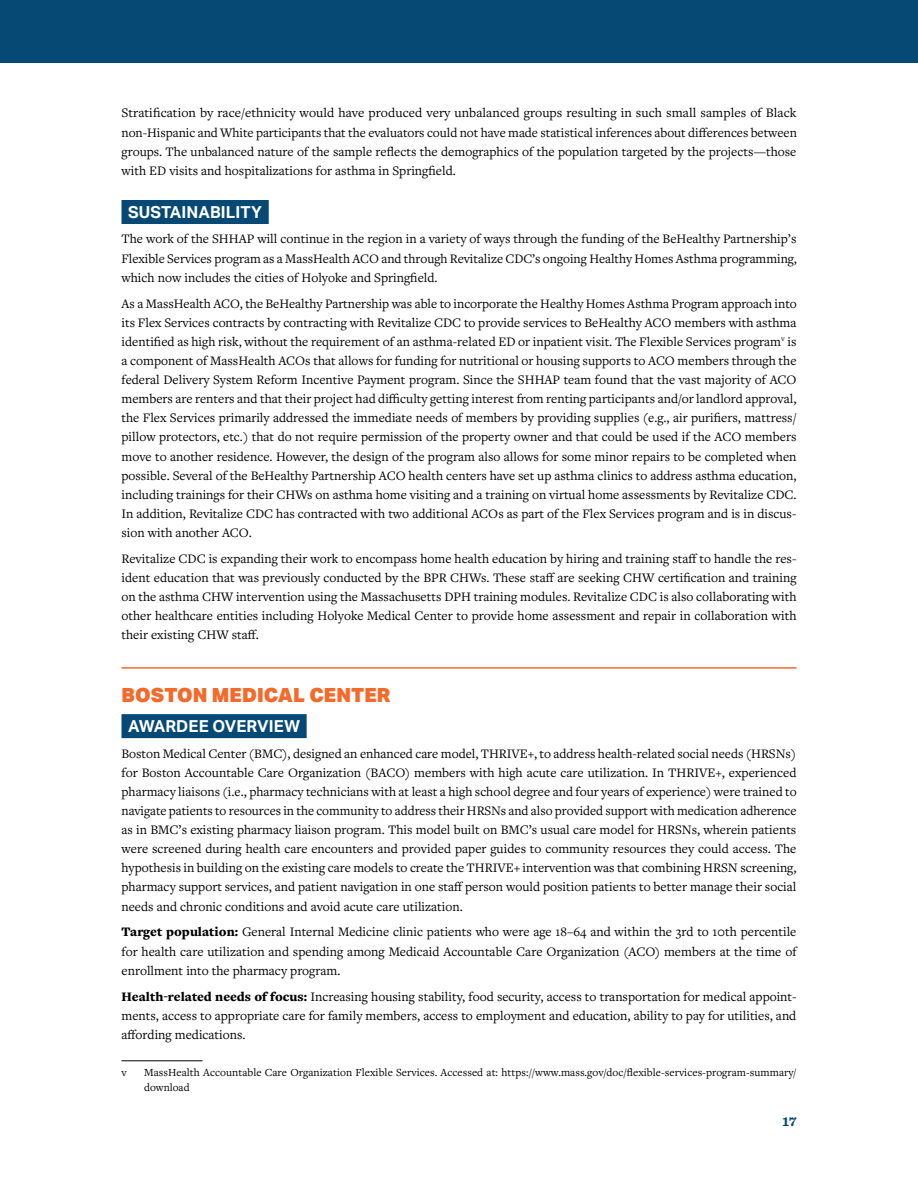
<style>
.page{position:relative;width:918px;height:1188px;background:#fff}
.page>*{position:absolute;margin:0;border:0;box-sizing:border-box;transform-origin:0 0}
.t1{font:900 19.5px "Aktiv Grotesk";letter-spacing:.005em;color:#f36a2b}
.t2{font:700 16.5px "Aktiv Grotesk";letter-spacing:.005em;color:#fff}
.t3{font:13.5px/19.2px "Freight Text Pro";color:#000;text-align:justify}
.t4{font:700 13.5px "Sentinel";color:#074975}
.t5{font:11.25px/15px "Freight Text Pro";letter-spacing:.005em;color:#000}
.s1{font-weight:900}
</style>
<div class="page">
<div style="left:0;top:0;width:918px;height:62px;background:#074975"></div>
<div style="left:122px;top:200px;width:147px;height:24px;background:#074975"></div>
<hr style="left:122px;top:667px;width:674px;height:2px;background:#f36a2b">
<div style="left:122px;top:714px;width:185px;height:24px;background:#074975"></div>
<hr style="left:122px;top:1060px;width:80px;height:1px;background:#000">
<p class="t3" style="left:122px;top:103px;width:677px">Stratification by race/ethnicity would have produced very unbalanced groups resulting in such small samples of Black non-Hispanic and White participants that the evaluators could not have made statistical inferences about differences between groups. The unbalanced nature of the sample reflects the demographics of the population targeted by the projects—those with ED visits and hospitalizations for asthma in Springfield.</p>
<p class="t2" style="left:128px;top:202px;width:135px">SUSTAINABILITY</p>
<p class="t3" style="left:122px;top:229px;width:677px">The work of the SHHAP will continue in the region in a variety of ways through the funding of the BeHealthy Partnership’s Flexible Services program as a MassHealth ACO and through Revitalize CDC’s ongoing Healthy Homes Asthma programming, which now includes the cities of Holyoke and Springfield.</p>
<p class="t3" style="left:121px;top:293px;width:677px">As a MassHealth ACO, the BeHealthy Partnership was able to incorporate the Healthy Homes Asthma Program approach into its Flex Services contracts by contracting with Revitalize CDC to provide services to BeHealthy ACO members with asthma identified as high risk, without the requirement of an asthma-related ED or inpatient visit. The Flexible Services program<sup>v</sup> is a component of MassHealth ACOs that allows for funding for nutritional or housing supports to ACO members through the federal Delivery System Reform Incentive Payment program. Since the SHHAP team found that the vast majority of ACO members are renters and that their project had difficulty getting interest from renting participants and/or landlord approval, the Flex Services primarily addressed the immediate needs of members by providing supplies (e.g., air purifiers, mattress/ pillow protectors, etc.) that do not require permission of the property owner and that could be used if the ACO members move to another residence. However, the design of the program also allows for some minor repairs to be completed when possible. Several of the BeHealthy Partnership ACO health centers have set up asthma clinics to address asthma education, including trainings for their CHWs on asthma home visiting and a training on virtual home assessments by Revitalize CDC.<br>In addition, Revitalize CDC has contracted with two additional ACOs as part of the Flex Services program and is in discus&shy;sion with another ACO.</p>
<p class="t3" style="left:122px;top:549px;width:677px">Revitalize CDC is expanding their work to encompass home health education by hiring and training staff to handle the res&shy;ident education that was previously conducted by the BPR CHWs. These staff are seeking CHW certification and training on the asthma CHW intervention using the Massachusetts DPH training modules. Revitalize CDC is also collaborating with other healthcare entities including Holyoke Medical Center to provide home assessment and repair in collaboration with their existing CHW staff.</p>
<h1 class="t1" style="left:122px;top:683px;width:271px">BOSTON MEDICAL CENTER</h1>
<p class="t2" style="left:128px;top:716px;width:173px">AWARDEE OVERVIEW</p>
<p class="t3" style="left:122px;top:743px;width:677px">Boston Medical Center (BMC), designed an enhanced care model, THRIVE+, to address health-related social needs (HRSNs) for Boston Accountable Care Organization (BACO) members with high acute care utilization. In THRIVE+, experienced pharmacy liaisons (i.e., pharmacy technicians with at least a high school degree and four years of experience) were trained to navigate patients to resources in the community to address their HRSNs and also provided support with medication adherence as in BMC’s existing pharmacy liaison program. This model built on BMC’s usual care model for HRSNs, wherein patients were screened during health care encounters and provided paper guides to community resources they could access. The hypothesis in building on the existing care models to create the THRIVE+ intervention was that combining HRSN screening, pharmacy support services, and patient navigation in one staff person would position patients to better manage their social needs and chronic conditions and avoid acute care utilization.</p>
<p class="t3" style="left:122px;top:922px;width:677px"><span class="s1">Target population:</span> General Internal Medicine clinic patients who were age 18–64 and within the 3rd to 10th percentile for health care utilization and spending among Medicaid Accountable Care Organization (ACO) members at the time of enrollment into the pharmacy program.</p>
<p class="t3" style="left:122px;top:986px;width:676px"><span class="s1">Health-related needs of focus:</span> Increasing housing stability, food security, access to transportation for medical appoint&shy;ments, access to appropriate care for family members, access to employment and education, ability to pay for utilities, and affording medications.</p>
<p class="t5" style="left:122px;top:1064px;width:7px">v</p>
<p class="t5" style="left:144px;top:1064px;width:654px">MassHealth Accountable Care Organization Flexible Services. Accessed at: https://www.mass.gov/doc/flexible-services-program-summary/ download</p>
<p class="t4" style="left:783px;top:1111px;width:15px">17</p>
</div>
